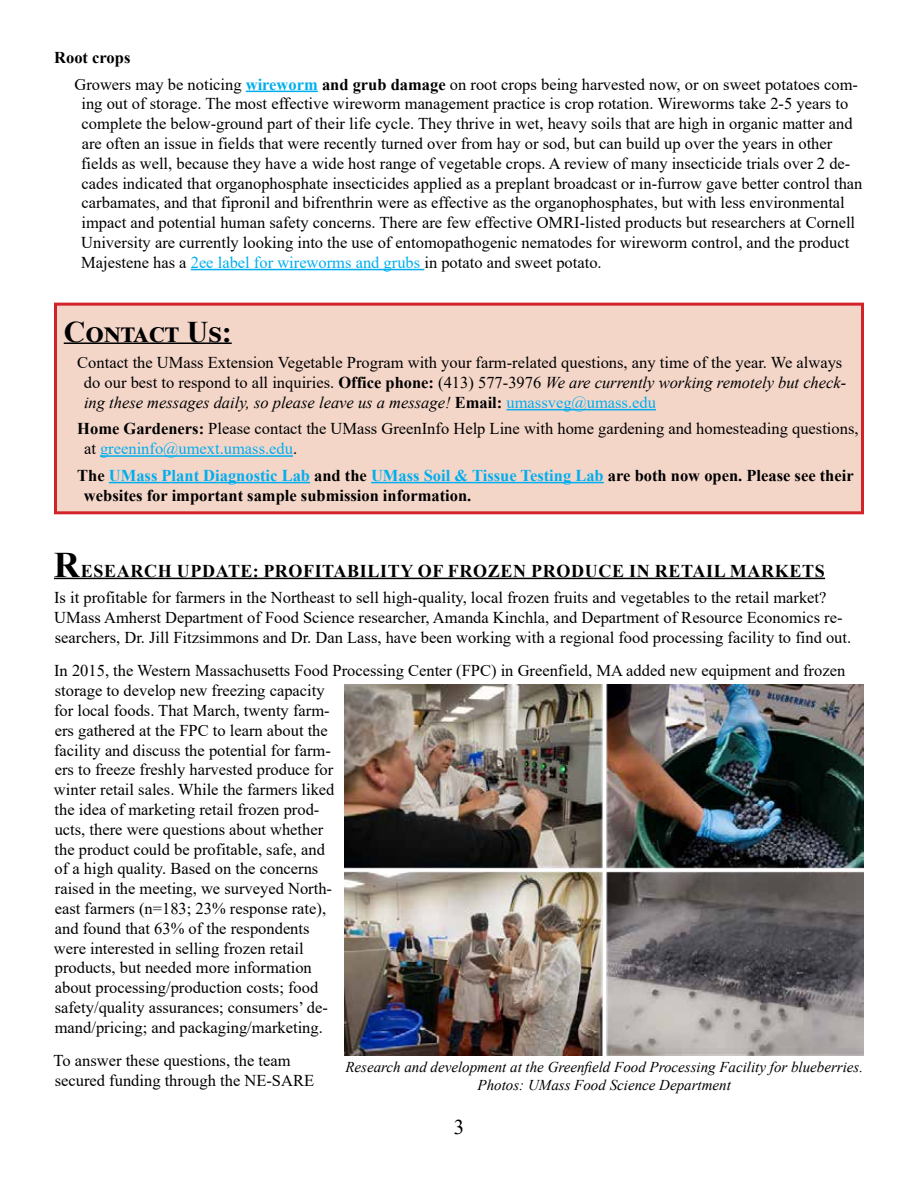
<style>
.page{position:relative;width:918px;height:1188px;background:#fff}
.page>*{position:absolute;margin:0;border:0;box-sizing:border-box;transform-origin:0 0}
.t1{font:700 30px "Times New Roman";color:#000}
.t2{font:21px "Times New Roman";color:#000}
.t3{font:700 18px "Times New Roman";letter-spacing:.035em;color:#000}
.t4{font:16.5px/19.8px "Times New Roman";color:#000}
.t5{font:700 16.5px/19.8px "Times New Roman";color:#000}
.t6{font:italic 15px/18px "Times New Roman";color:#000;text-align:center}
.s1{font-weight:700}
.s2{font-weight:700;color:#00aeef}
.s3{color:#00aeef}
.s4{font-style:italic}
.s5{font-size:36px}
</style>
<div class="page">
<hr style="left:246px;top:91px;width:72px;height:1px;background:#00aeef">
<hr style="left:191px;top:269px;width:233px;height:1px;background:#00aeef">
<hr style="left:54px;top:578px;width:771px;height:1px;background:#000">
<div style="left:56px;top:304px;width:806px;height:209px;background:#f4d6c9"></div>
<hr style="left:64px;top:342px;width:168px;height:2px;background:#000">
<hr style="left:507px;top:409px;width:149px;height:1px;background:#00aeef">
<hr style="left:100px;top:455px;width:193px;height:2px;background:#00aeef">
<hr style="left:109px;top:482px;width:201px;height:1px;background:#00aeef">
<hr style="left:371px;top:482px;width:233px;height:1px;background:#00aeef">
<div style="left:54px;top:303px;width:810px;height:211px;border:3px solid #d2232a"></div>
<img style="left:345px;top:684px;width:519px;height:371px">
<p class="t4" style="left:74px;top:44px;width:785px;line-height:26.5px;text-indent:-20px"><span class="s1">Root crops<br></span>Growers may be noticing <span class="s2">wireworm</span> <span class="s1">and grub damage</span> on root crops being harvested now, or on sweet potatoes com-</p>
<p class="t4" style="left:81px;top:93px;width:783px">ing out of storage. The most effective wireworm management practice is crop rotation. Wireworms take 2-5 years to complete the below-ground part of their life cycle. They thrive in wet, heavy soils that are high in organic matter and are often an issue in fields that were recently turned over from hay or sod, but can build up over the years in other fields as well, because they have a wide host range of vegetable crops. A review of many insecticide trials over 2 de&shy;cades indicated that organophosphate insecticides applied as a preplant broadcast or in-furrow gave better control than carbamates, and that fipronil and bifrenthrin were as effective as the organophosphates, but with less environmental impact and potential human safety concerns. There are few effective OMRI-listed products but researchers at Cornell University are currently looking into the use of entomopathogenic nematodes for wireworm control, and the product Majestene has a <span class="s3">2ee label for wireworms and grubs</span> in potato and sweet potato.</p>
<h1 class="t1" style="left:64px;top:310px;width:169px">Contact Us:</h1>
<p class="t4" style="left:84px;top:352px;width:764px;text-indent:-7px">Contact the UMass Extension Vegetable Program with your farm-related questions, any time of the year. We always do our best to respond to all inquiries. <span class="s1">Office phone:</span> (413) 577-3976 <span class="s4">We are currently working remotely but check&shy;ing these messages daily, so please leave us a message!</span> <span class="s1">Email:</span> <span class="s3">umassveg@umass.edu</span></p>
<p class="t4" style="left:84px;top:418px;width:776px;text-indent:-7px"><span class="s1">Home Gardeners:</span> Please contact the UMass GreenInfo Help Line with home gardening and homesteading questions, at <span class="s3">greeninfo@umext.umass.edu</span>.</p>
<p class="t5" style="left:84px;top:465px;width:771px;text-indent:-7px">The <span class="s3">UMass Plant Diagnostic Lab</span> and the <span class="s3">UMass Soil &amp; Tissue Testing Lab</span> are both now open. Please see their websites for important sample submission information.</p>
<p class="t3" style="left:54px;top:558px;width:772px"><span class="s5">R</span>ESEARCH UPDATE: PROFITABILITY OF FROZEN PRODUCE IN RETAIL MARKETS</p>
<p class="t4" style="left:54px;top:588px;width:799px">Is it profitable for farmers in the Northeast to sell high-quality, local frozen fruits and vegetables to the retail market?<br>UMass Amherst Department of Food Science researcher, Amanda Kinchla, and Department of Resource Economics re&shy;searchers, Dr. Jill Fitzsimmons and Dr. Dan Lass, have been working with a regional food processing facility to find out.</p>
<p class="t4" style="left:54px;top:660px;width:793px">In 2015, the Western Massachusetts Food Processing Center (FPC) in Greenfield, MA added new equipment and frozen storage to develop new freezing capacity<br>for local foods. That March, twenty farm-<br>ers gathered at the FPC to learn about the<br>facility and discuss the potential for farm-<br>ers to freeze freshly harvested produce for<br>winter retail sales. While the farmers liked<br>the idea of marketing retail frozen prod-<br>ucts, there were questions about whether<br>the product could be profitable, safe, and<br>of a high quality. Based on the concerns<br>raised in the meeting, we surveyed North-<br>east farmers (n=183; 23% response rate),<br>and found that 63% of the respondents<br>were interested in selling frozen retail<br>products, but needed more information<br>about processing/production costs; food<br>safety/quality assurances; consumers’ de-<br>mand/pricing; and packaging/marketing.</p>
<p class="t4" style="left:54px;top:1050px;width:262px">To answer these questions, the team secured funding through the NE-SARE</p>
<p class="t6" style="left:345px;top:1058px;width:519px">Research and development at the Greenfield Food Processing Facility for blueberries.<br>Photos: UMass Food Science Department</p>
<p class="t2" style="left:454px;top:1112px;width:12px">3</p>
</div>
